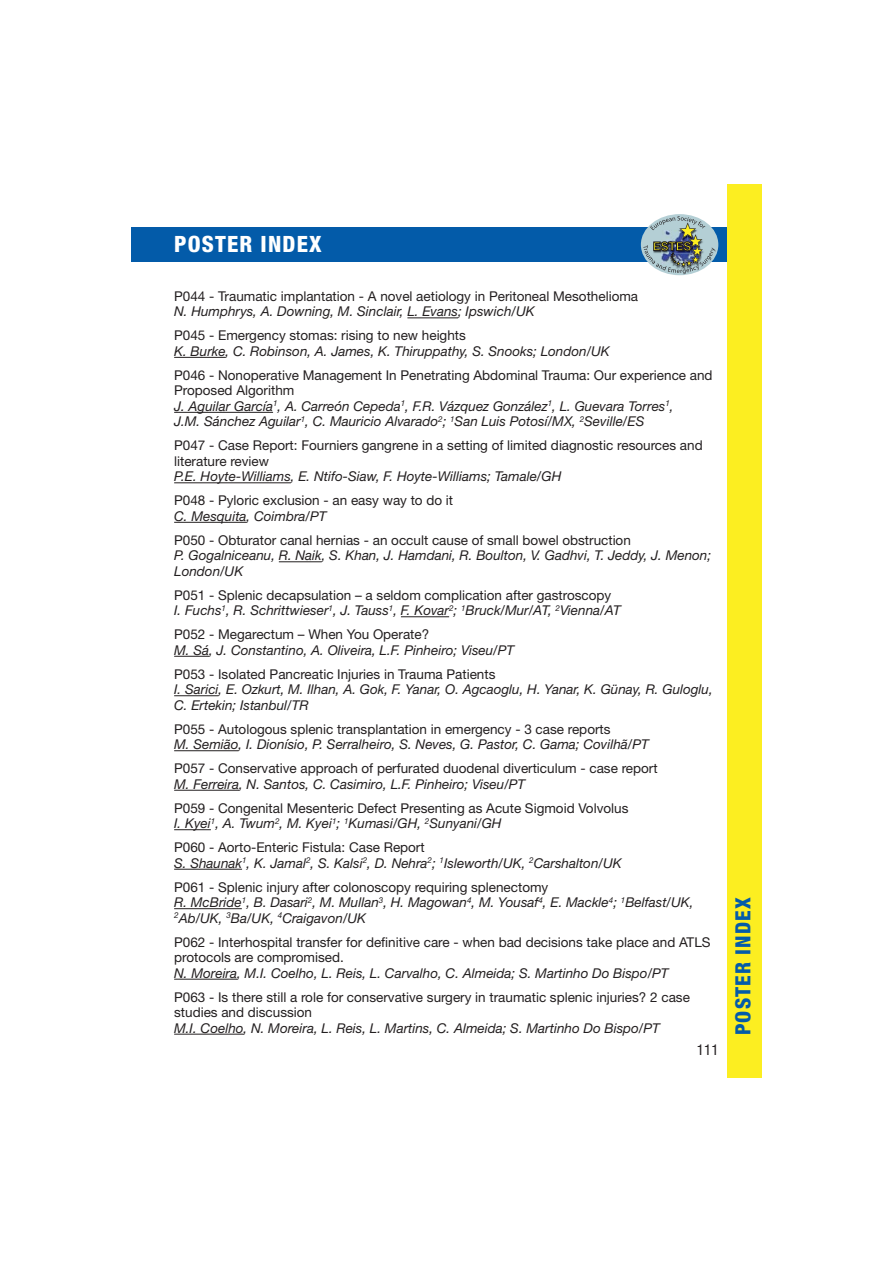
<style>
.page{position:relative;width:893px;height:1263px;background:#fff}
.page>*{position:absolute;margin:0;border:0;box-sizing:border-box;transform-origin:0 0}
.t1{font:800 condensed 22.5px "Helvetica Neue";letter-spacing:.05em;color:#fff}
.t2{font:800 condensed 21px "Helvetica Neue";letter-spacing:.05em;color:#035ba9}
.t3{font:condensed 15px "Helvetica Neue";color:#231f20}
.t4{font:italic 13.5px/15.5px "Helvetica Neue";color:#231f20}
.t5{font:13.5px/15.5px "Helvetica Neue";color:#231f20}
.s1{font-style:normal}
.s2{font-style:italic}
</style>
<div class="page">
<div style="left:132px;top:227px;width:629px;height:34px;background:#035ba9"></div>
<div style="left:641px;top:214px;width:77px;height:61px;background:#b4cfd5;border-radius:50%"></div>
<img style="left:643px;top:216px;width:72px;height:58px">
<div style="left:727px;top:185px;width:34px;height:893px;background:#fcee21"></div>
<hr style="left:407px;top:318px;width:51px;height:1px;background:#231f20">
<hr style="left:174px;top:357px;width:52px;height:1px;background:#231f20">
<hr style="left:174px;top:412px;width:99px;height:1px;background:#231f20">
<hr style="left:174px;top:482px;width:117px;height:1px;background:#231f20">
<hr style="left:174px;top:522px;width:73px;height:1px;background:#231f20">
<hr style="left:279px;top:561px;width:43px;height:1px;background:#231f20">
<hr style="left:401px;top:616px;width:48px;height:1px;background:#231f20">
<hr style="left:174px;top:656px;width:35px;height:1px;background:#231f20">
<hr style="left:174px;top:695px;width:45px;height:1px;background:#231f20">
<hr style="left:174px;top:750px;width:65px;height:1px;background:#231f20">
<hr style="left:174px;top:790px;width:65px;height:1px;background:#231f20">
<hr style="left:174px;top:829px;width:37px;height:1px;background:#231f20">
<hr style="left:174px;top:869px;width:68px;height:1px;background:#231f20">
<hr style="left:174px;top:908px;width:68px;height:1px;background:#231f20">
<hr style="left:174px;top:979px;width:63px;height:1px;background:#231f20">
<hr style="left:174px;top:1034px;width:70px;height:1px;background:#231f20">
<h1 class="t1" style="left:174px;top:236px;width:149px">POSTER INDEX</h1>
<p class="t5" style="left:174px;top:290px;width:465px">P044 - Traumatic implantation - A novel aetiology in Peritoneal Mesothelioma</p>
<p class="t4" style="left:174px;top:305px;width:362px">N. Humphrys, A. Downing, M. Sinclair, L. Evans; Ipswich/UK</p>
<p class="t5" style="left:174px;top:329px;width:293px">P045 - Emergency stomas: rising to new heights</p>
<p class="t4" style="left:174px;top:345px;width:437px">K. Burke, C. Robinson, A. James, K. Thiruppathy, S. Snooks; London/UK</p>
<p class="t4" style="left:174px;top:369px;width:540px"><span class="s1">P046 - Nonoperative Management In Penetrating Abdominal Trauma: Our experience and Proposed Algorithm<br></span>J. Aguilar García<sup>1</sup>, A. Carreón Cepeda<sup>1</sup>, F.R. Vázquez González<sup>1</sup>, L. Guevara Torres<sup>1</sup>,<br>J.M. Sánchez Aguilar<sup>1</sup>, C. Mauricio Alvarado<sup>2</sup>; <sup>1</sup>San Luis Potosí/MX, <sup>2</sup>Seville/ES</p>
<p class="t5" style="left:174px;top:439px;width:530px">P047 - Case Report: Fourniers gangrene in a setting of limited diagnostic resources and literature review</p>
<p class="t4" style="left:174px;top:470px;width:389px">P.E. Hoyte-Williams, E. Ntifo-Siaw, F. Hoyte-Williams; Tamale/GH</p>
<p class="t5" style="left:174px;top:494px;width:280px">P048 - Pyloric exclusion - an easy way to do it</p>
<p class="t4" style="left:174px;top:510px;width:154px">C. Mesquita, Coimbra/PT</p>
<p class="t5" style="left:174px;top:534px;width:458px">P050 - Obturator canal hernias - an occult cause of small bowel obstruction</p>
<p class="t4" style="left:174px;top:549px;width:538px">P. Gogalniceanu, R. Naik, S. Khan, J. Hamdani, R. Boulton, V. Gadhvi, T. Jeddy, J. Menon;<br>London/UK</p>
<p class="t4" style="left:174px;top:589px;width:448px"><span class="s1">P051 - Splenic decapsulation – a seldom complication after gastroscopy<br></span>I. Fuchs<sup>1</sup>, R. Schrittwieser<sup>1</sup>, J. Tauss<sup>1</sup>, F. Kovar<sup>2</sup>; <sup>1</sup>Bruck/Mur/AT, <sup>2</sup>Vienna/AT</p>
<p class="t5" style="left:174px;top:628px;width:257px">P052 - Megarectum – When You Operate?</p>
<p class="t4" style="left:174px;top:644px;width:342px">M. Sá, J. Constantino, A. Oliveira, L.F. Pinheiro; Viseu/PT</p>
<p class="t5" style="left:174px;top:668px;width:323px">P053 - Isolated Pancreatic Injuries in Trauma Patients</p>
<p class="t4" style="left:174px;top:683px;width:540px">I. Sarici, E. Ozkurt, M. Ilhan, A. Gok, F. Yanar, O. Agcaoglu, H. Yanar, K. Günay, R. Guloglu,<br>C. Ertekin; Istanbul/TR</p>
<p class="t5" style="left:174px;top:723px;width:438px">P055 - Autologous splenic transplantation in emergency - 3 case reports</p>
<p class="t4" style="left:174px;top:738px;width:476px">M. Semião, I. Dionísio, P. Serralheiro, S. Neves, G. Pastor, C. Gama; Covilhã/PT</p>
<p class="t5" style="left:174px;top:762px;width:485px">P057 - Conservative approach of perfurated duodenal diverticulum - case report</p>
<p class="t4" style="left:174px;top:778px;width:353px">M. Ferreira, N. Santos, C. Casimiro, L.F. Pinheiro; Viseu/PT</p>
<p class="t5" style="left:174px;top:802px;width:456px">P059 - Congenital Mesenteric Defect Presenting as Acute Sigmoid Volvolus<br><span class="s2">I. Kyei</span><sup>1</sup><span class="s2">, A. Twum</span><sup>2</sup><span class="s2">, M. Kyei</span><sup>1</sup><span class="s2">;</span> <sup>1</sup><span class="s2">Kumasi/GH,</span> <sup>2</sup><span class="s2">Sunyani/GH</span></p>
<p class="t4" style="left:174px;top:841px;width:449px"><span class="s1">P060 - Aorto-Enteric Fistula: Case Report<br></span>S. Shaunak<sup>1</sup>, K. Jamal<sup>2</sup>, S. Kalsi<sup>2</sup>, D. Nehra<sup>2</sup>; <sup>1</sup>Isleworth/UK, <sup>2</sup>Carshalton/UK</p>
<p class="t4" style="left:174px;top:880px;width:521px"><span class="s1">P061 - Splenic injury after colonoscopy requiring splenectomy<br></span>R. McBride<sup>1</sup>, B. Dasari<sup>2</sup>, M. Mullan<sup>3</sup>, H. Magowan<sup>4</sup>, M. Yousaf<sup>4</sup>, E. Mackle<sup>4</sup>; <sup>1</sup>Belfast/UK,<br><sup>2</sup>Ab/UK, <sup>3</sup>Ba/UK, <sup>4</sup>Craigavon/UK</p>
<p class="t5" style="left:174px;top:935px;width:538px">P062 - Interhospital transfer for definitive care - when bad decisions take place and ATLS protocols are compromised.</p>
<p class="t4" style="left:174px;top:966px;width:496px">N. Moreira, M.I. Coelho, L. Reis, L. Carvalho, C. Almeida; S. Martinho Do Bispo/PT</p>
<p class="t5" style="left:174px;top:990px;width:517px">P063 - Is there still a role for conservative surgery in traumatic splenic injuries? 2 case studies and discussion</p>
<p class="t4" style="left:174px;top:1021px;width:487px">M.I. Coelho, N. Moreira, L. Reis, L. Martins, C. Almeida; S. Martinho Do Bispo/PT</p>
<p class="t3" style="left:697px;top:1044px;width:23px">111</p>
<h2 class="t2" style="left:735px;top:1035px;width:139px;rotate:-90deg">POSTER INDEX</h2>
</div>
